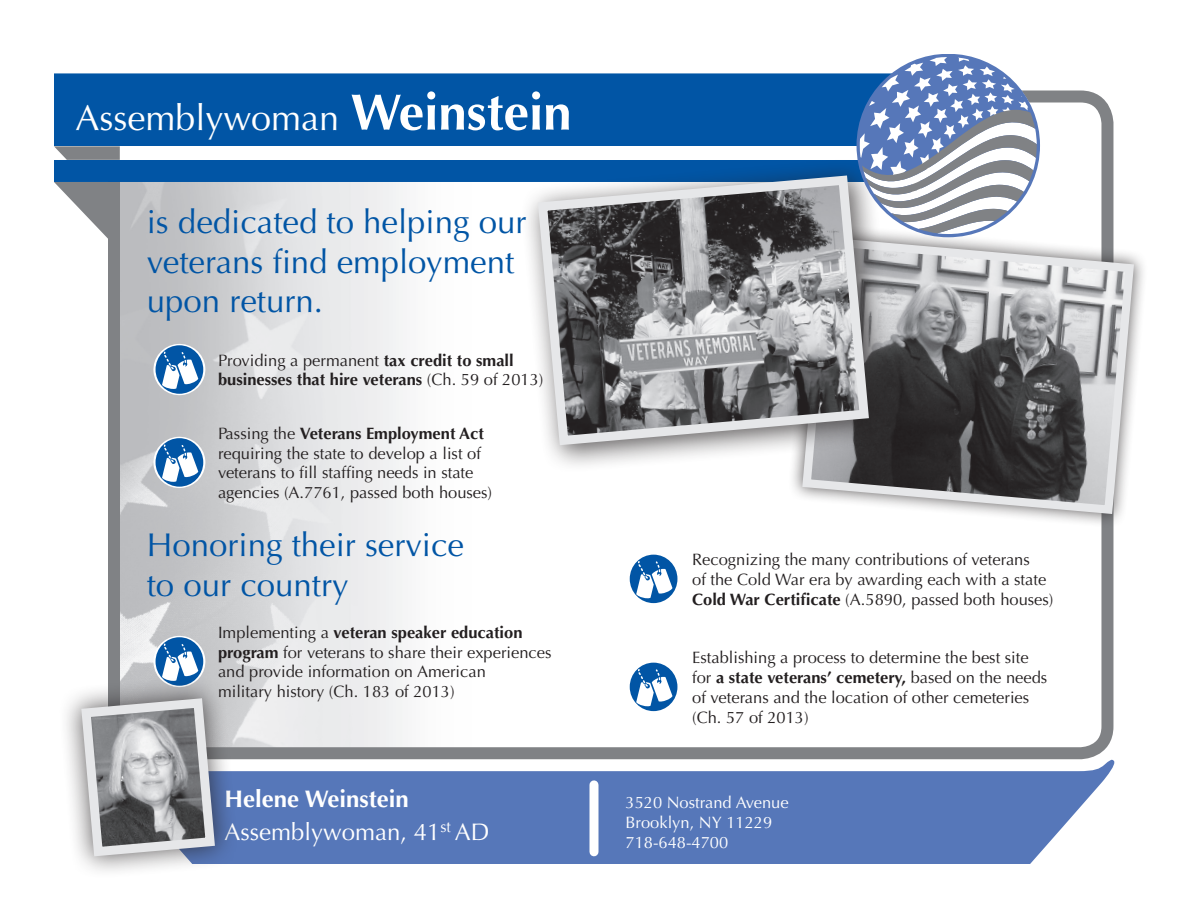
<style>
.page{position:relative;width:1188px;height:918px;background:#fff}
.page>*{position:absolute;margin:0;border:0;box-sizing:border-box;transform-origin:0 0}
.t1{font:36px "Optima";color:#fff}
.t2{font:33px/39.6px "Optima";color:#0155a5}
.t3{font:24px "Optima";color:#fff}
.t4{font:700 24px "Optima";color:#fff}
.Bullet_Content{font:16.5px/19.8px "Optima";color:#231f20}
.Bullet_Content-2{font:700 16.5px/19.8px "Optima";color:#231f20}
.t5{font:16.5px "Optima";color:#fff}
.s1{font-weight:700;font-size:51px}
.s2{font-weight:400}
.s3{font-weight:700}
</style>
<div class="page">
<div style="left:108px;top:91px;width:1005px;height:668px;border:12px solid #808285;border-radius:27px"></div>
<svg style="left:54px;top:182px;width:63px;height:57px"></svg>
<div style="left:54px;top:73px;width:803px;height:109px;background:#0155a5"></div>
<div style="left:54px;top:146px;width:852px;height:14px;background:#fff"></div>
<svg style="left:54px;top:146px;width:66px;height:14px"></svg>
<svg style="left:238px;top:758px;width:877px;height:106px;background:#718cc3"></svg>
<div style="left:590px;top:785px;width:8px;height:67px;background:#fff"></div>
<svg style="left:152px;top:343px;width:55px;height:53px"></svg>
<svg style="left:152px;top:436px;width:55px;height:53px"></svg>
<svg style="left:629px;top:554px;width:49px;height:50px"></svg>
<svg style="left:629px;top:662px;width:49px;height:50px"></svg>
<div style="left:788px;top:223px;width:360px;height:305px;background:#231f20;opacity:.7"></div>
<svg style="left:798px;top:233px;width:340px;height:285px;background:#939395"></svg>
<div style="left:521px;top:158px;width:376px;height:316px;background:#231f20;opacity:.7"></div>
<svg style="left:533px;top:171px;width:341px;height:279px;background:#888b90"></svg>
<svg style="left:857px;top:54px;width:183px;height:183px"></svg>
<div style="left:59px;top:676px;width:179px;height:203px;background:#231f20;opacity:.7"></div>
<svg style="left:76px;top:635px;width:144px;height:226px;background:#aaaeb4"></svg>
<p class="t1" style="left:76px;top:96px;width:497px">Assemblywoman <span class="s1">Weinstein</span></p>
<p class="t2" style="left:147px;top:203px;width:381px">is dedicated to helping our veterans find employment upon return.</p>
<p class="Bullet_Content-2" style="left:218px;top:350px;width:327px"><span class="s2">Providing a permanent</span> tax credit to small businesses that hire veterans <span class="s2">(Ch. 59 of 2013)</span></p>
<p class="Bullet_Content" style="left:218px;top:423px;width:276px">Passing the <span class="s3">Veterans Employment Act </span>requiring the state to develop a list of veterans to fill staffing needs in state agencies (A.7761, passed both houses)</p>
<p class="t2" style="left:147px;top:526px;width:319px">Honoring their service to our country</p>
<p class="Bullet_Content" style="left:218px;top:623px;width:335px">Implementing a <span class="s3">veteran speaker education program</span> for veterans to share their experiences and provide information on American<br>military history (Ch. 183 of 2013)</p>
<p class="t4" style="left:225px;top:784px;width:186px">Helene Weinstein</p>
<p class="t3" style="left:225px;top:818px;width:266px">Assemblywoman, 41<sup>st</sup> AD</p>
<p class="Bullet_Content" style="left:692px;top:550px;width:363px">Recognizing the many contributions of veterans<br>of the Cold War era by awarding each with a state<br><span class="s3">Cold War Certificate</span> (A.5890, passed both houses)</p>
<p class="Bullet_Content" style="left:692px;top:648px;width:357px">Establishing a process to determine the best site for <span class="s3">a state veterans’ cemetery,</span> based on the needs of veterans and the location of other cemeteries (Ch. 57 of 2013)</p>
<p class="t5" style="left:626px;top:793px;width:165px">3520 Nostrand Avenue</p>
<p class="t5" style="left:626px;top:813px;width:148px">Brooklyn, NY 11229</p>
<p class="t5" style="left:626px;top:833px;width:104px">718-648-4700</p>
</div>
